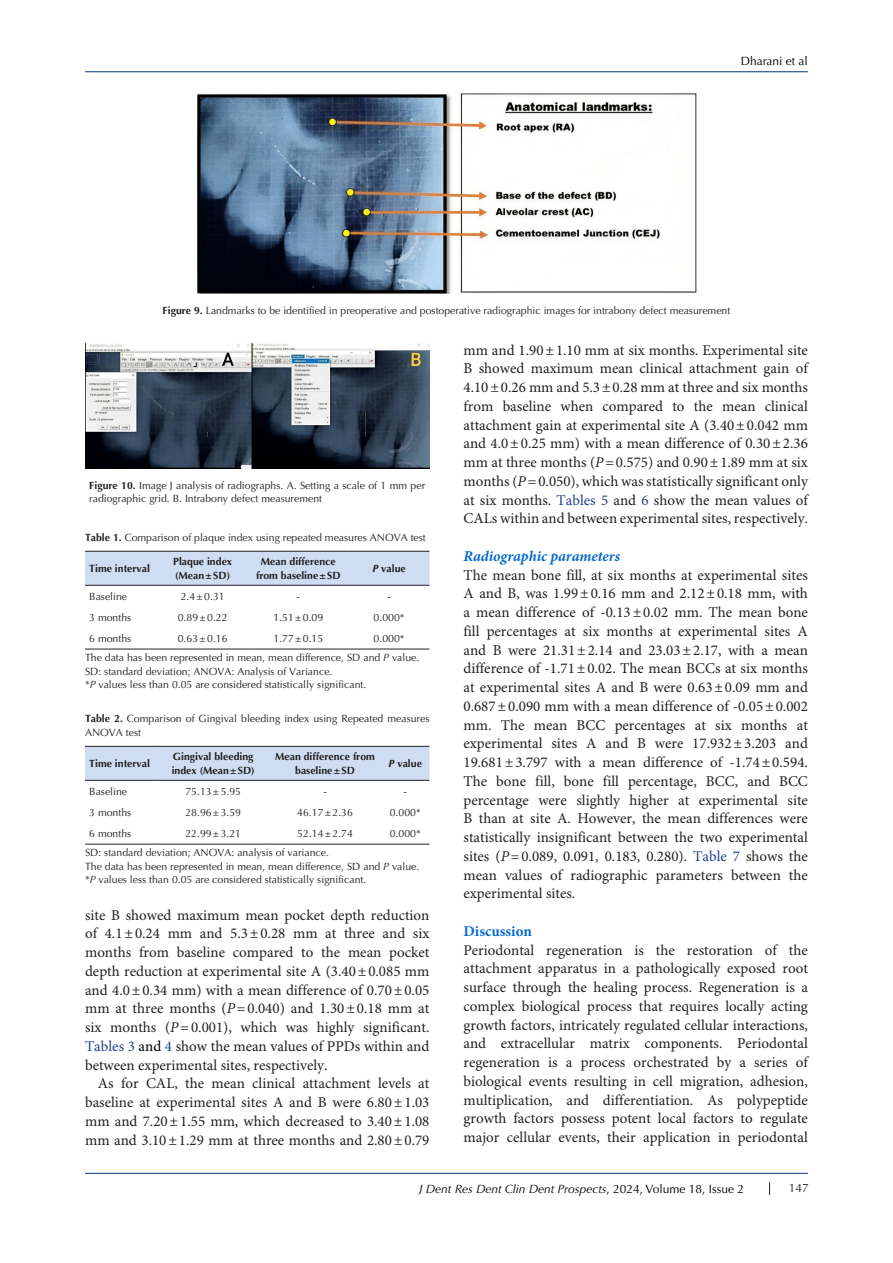
<style>
.page{position:relative;width:893px;height:1263px;background:#fff}
.page>*{position:absolute;margin:0;border:0;box-sizing:border-box;transform-origin:0 0}
.t1{font:15px/18.8px "Minion Pro";color:#231f20;text-align:justify}
.heading_1{font:italic 700 15px "Minion Pro";color:#0569cd}
.heading_1-2{font:700 15px "Minion Pro";color:#0569cd}
.t2{font:italic 12px "Optima LT Std";color:#000}
.t3{font:12px "Optima LT Std";color:#000}
.t4{font:12px "Optima LT Std";color:#231f20}
.t5{font:10.5px/13.5px "Optima LT Std";color:#231f20}
.t6{font:700 10.5px/13.5px "Optima LT Std";color:#231f20;text-align:center}
.s1{font-weight:700}
.s2{font-style:italic}
.s3{color:#253f8e}
.s4{color:#000}
.s5{font-style:normal}
</style>
<div class="page">
<hr style="left:85px;top:71px;width:723px;height:1px;background:#053278">
<hr style="left:85px;top:1173px;width:723px;height:1px;background:#053278">
<svg style="left:769px;top:1182px;width:1px;height:13px"></svg>
<div style="left:85px;top:552px;width:344px;height:33px;background:#cfddf2"></div>
<hr style="left:85px;top:551px;width:72px;height:1px;background:#231f20">
<hr style="left:157px;top:551px;width:91px;height:1px;background:#231f20">
<hr style="left:248px;top:551px;width:101px;height:1px;background:#231f20">
<hr style="left:349px;top:551px;width:80px;height:1px;background:#231f20">
<hr style="left:85px;top:585px;width:72px;height:1px;background:#231f20">
<hr style="left:157px;top:585px;width:91px;height:1px;background:#231f20">
<hr style="left:248px;top:585px;width:101px;height:1px;background:#231f20">
<hr style="left:349px;top:585px;width:80px;height:1px;background:#231f20">
<hr style="left:85px;top:649px;width:72px;height:1px;background:#231f20">
<hr style="left:157px;top:649px;width:91px;height:1px;background:#231f20">
<hr style="left:248px;top:649px;width:101px;height:1px;background:#231f20">
<hr style="left:349px;top:649px;width:80px;height:1px;background:#231f20">
<div style="left:85px;top:747px;width:344px;height:33px;background:#cfddf2"></div>
<hr style="left:85px;top:746px;width:72px;height:1px;background:#231f20">
<hr style="left:157px;top:746px;width:112px;height:1px;background:#231f20">
<hr style="left:269px;top:746px;width:112px;height:1px;background:#231f20">
<hr style="left:381px;top:746px;width:48px;height:1px;background:#231f20">
<hr style="left:85px;top:780px;width:72px;height:1px;background:#231f20">
<hr style="left:157px;top:780px;width:112px;height:1px;background:#231f20">
<hr style="left:269px;top:780px;width:112px;height:1px;background:#231f20">
<hr style="left:381px;top:780px;width:48px;height:1px;background:#231f20">
<hr style="left:85px;top:844px;width:72px;height:1px;background:#231f20">
<hr style="left:157px;top:844px;width:112px;height:1px;background:#231f20">
<hr style="left:269px;top:844px;width:112px;height:1px;background:#231f20">
<hr style="left:381px;top:844px;width:48px;height:1px;background:#231f20">
<img style="left:197px;top:93px;width:499px;height:200px">
<img style="left:85px;top:344px;width:344px;height:124px">
<p class="t3" style="left:741px;top:54px;width:69px">Dharani et al</p>
<p class="t5" style="left:163px;top:304px;width:569px"><span class="s1">Figure 9.</span> Landmarks to be identified in preoperative and postoperative radiographic images for intrabony defect measurement</p>
<p class="t5" style="left:89px;top:479px;width:337px"><span class="s1">Figure 10.</span> Image J analysis of radiographs. A. Setting a scale of 1 mm per radiographic grid. B. Intrabony defect measurement</p>
<p class="t5" style="left:85px;top:530px;width:342px"><span class="s1">Table 1.</span> Comparison of plaque index using repeated measures ANOVA test</p>
<p class="t6" style="left:89px;top:562px;width:62px">Time interval</p>
<p class="t6" style="left:256px;top:555px;width:86px">Mean difference from baseline±SD</p>
<p class="t6" style="left:372px;top:562px;width:35px"><span class="s2">P</span> value</p>
<p class="t6" style="left:173px;top:555px;width:60px">Plaque index</p>
<p class="t6" style="left:175px;top:569px;width:57px">(Mean±SD)</p>
<p class="t5" style="left:89px;top:590px;width:39px">Baseline</p>
<p class="t5" style="left:181px;top:590px;width:46px">2.4±0.31</p>
<p class="t5" style="left:297px;top:590px;width:5px">-</p>
<p class="t5" style="left:387px;top:590px;width:5px">-</p>
<p class="t5" style="left:89px;top:611px;width:44px">3 months</p>
<p class="t5" style="left:178px;top:611px;width:51px">0.89±0.22</p>
<p class="t5" style="left:273px;top:611px;width:51px">1.51±0.09</p>
<p class="t5" style="left:374px;top:611px;width:32px">0.000*</p>
<p class="t5" style="left:89px;top:632px;width:44px">6 months</p>
<p class="t5" style="left:178px;top:632px;width:51px">0.63±0.16</p>
<p class="t5" style="left:273px;top:632px;width:51px">1.77±0.15</p>
<p class="t5" style="left:374px;top:632px;width:32px">0.000*</p>
<p class="t5" style="left:85px;top:651px;width:336px">The data has been represented in mean, mean difference, SD and <span class="s2">P</span> value.</p>
<p class="t5" style="left:85px;top:664px;width:249px">SD: standard deviation; ANOVA: Analysis of Variance.</p>
<p class="t5" style="left:85px;top:678px;width:283px">*<span class="s2">P</span> values less than 0.05 are considered statistically significant.</p>
<p class="t5" style="left:85px;top:712px;width:346px"><span class="s1">Table 2.</span> Comparison of Gingival bleeding index using Repeated measures<br>ANOVA test</p>
<p class="t6" style="left:89px;top:757px;width:62px">Time interval</p>
<p class="t6" style="left:172px;top:750px;width:85px;text-align:left">Gingival bleeding index (Mean±SD)</p>
<p class="t6" style="left:275px;top:750px;width:101px">Mean difference from baseline±SD</p>
<p class="t6" style="left:388px;top:757px;width:35px"><span class="s2">P</span> value</p>
<p class="t5" style="left:89px;top:785px;width:39px">Baseline</p>
<p class="t5" style="left:185px;top:785px;width:57px">75.13±5.95</p>
<p class="t5" style="left:323px;top:785px;width:5px">-</p>
<p class="t5" style="left:403px;top:785px;width:5px">-</p>
<p class="t5" style="left:89px;top:806px;width:44px">3 months</p>
<p class="t5" style="left:185px;top:806px;width:57px">28.96±3.59</p>
<p class="t5" style="left:297px;top:806px;width:57px">46.17±2.36</p>
<p class="t5" style="left:390px;top:806px;width:32px">0.000*</p>
<p class="t5" style="left:89px;top:827px;width:44px">6 months</p>
<p class="t5" style="left:185px;top:827px;width:57px">22.99±3.21</p>
<p class="t5" style="left:297px;top:827px;width:57px">52.14±2.74</p>
<p class="t5" style="left:390px;top:827px;width:32px">0.000*</p>
<p class="t5" style="left:85px;top:846px;width:245px">SD: standard deviation; ANOVA: analysis of variance.</p>
<p class="t5" style="left:85px;top:860px;width:336px">The data has been represented in mean, mean difference, SD and <span class="s2">P</span> value.</p>
<p class="t5" style="left:85px;top:873px;width:283px">*<span class="s2">P</span> values less than 0.05 are considered statistically significant.</p>
<p class="t1" style="left:85px;top:906px;width:346px">site B showed maximum mean pocket depth reduction of 4.1±0.24 mm and 5.3±0.28 mm at three and six months from baseline compared to the mean pocket depth reduction at experimental site A (3.40±0.085 mm and 4.0±0.34 mm) with a mean difference of 0.70±0.05 mm at three months (<span class="s2">P</span>=0.040) and 1.30±0.18 mm at six months (<span class="s2">P</span>=0.001), which was highly significant.<br><span class="s3">Tables 3</span> <span class="s4">and</span> <span class="s3">4</span> show the mean values of PPDs within and between experimental sites, respectively.</p>
<p class="t1" style="left:85px;top:1075px;width:346px;text-indent:13px">As for CAL, the mean clinical attachment levels at baseline at experimental sites A and B were 6.80±1.03 mm and 7.20±1.55 mm, which decreased to 3.40±1.08 mm and 3.10±1.29 mm at three months and 2.80±0.79</p>
<p class="t1" style="left:463px;top:341px;width:346px">mm and 1.90±1.10 mm at six months. Experimental site B showed maximum mean clinical attachment gain of 4.10±0.26 mm and 5.3±0.28 mm at three and six months from baseline when compared to the mean clinical attachment gain at experimental site A (3.40±0.042 mm and 4.0±0.25 mm) with a mean difference of 0.30±2.36 mm at three months (<span class="s2">P</span>=0.575) and 0.90±1.89 mm at six months (<span class="s2">P</span>=0.050), which was statistically significant only at six months. <span class="s3">Tables 5</span> and <span class="s3">6</span> show the mean values of CALs within and between experimental sites, respectively.</p>
<p class="heading_1" style="left:463px;top:545px;width:158px">Radiographic parameters</p>
<p class="t1" style="left:463px;top:566px;width:346px">The mean bone fill, at six months at experimental sites A and B, was 1.99±0.16 mm and 2.12±0.18 mm, with a mean difference of -0.13±0.02 mm. The mean bone fill percentages at six months at experimental sites A and B were 21.31±2.14 and 23.03±2.17, with a mean difference of -1.71±0.02. The mean BCCs at six months at experimental sites A and B were 0.63±0.09 mm and 0.687±0.090 mm with a mean difference of -0.05±0.002 mm. The mean BCC percentages at six months at experimental sites A and B were 17.932±3.203 and 19.681±3.797 with a mean difference of -1.74±0.594.<br>The bone fill, bone fill percentage, BCC, and BCC percentage were slightly higher at experimental site B than at site A. However, the mean differences were statistically insignificant between the two experimental sites (<span class="s2">P</span>=0.089, 0.091, 0.183, 0.280). <span class="s3">Table 7</span> shows the mean values of radiographic parameters between the experimental sites.</p>
<p class="heading_1-2" style="left:463px;top:920px;width:70px">Discussion</p>
<p class="t1" style="left:463px;top:941px;width:346px">Periodontal regeneration is the restoration of the attachment apparatus in a pathologically exposed root surface through the healing process. Regeneration is a complex biological process that requires locally acting growth factors, intricately regulated cellular interactions, and extracellular matrix components. Periodontal regeneration is a process orchestrated by a series of biological events resulting in cell migration, adhesion, multiplication, and differentiation. As polypeptide growth factors possess potent local factors to regulate major cellular events, their application in periodontal</p>
<p class="t2" style="left:419px;top:1181px;width:326px">J Dent Res Dent Clin Dent Prospects<span class="s5">, 2024, Volume 18, Issue 2</span></p>
<p class="t4" style="left:789px;top:1181px;width:22px">147</p>
</div>
